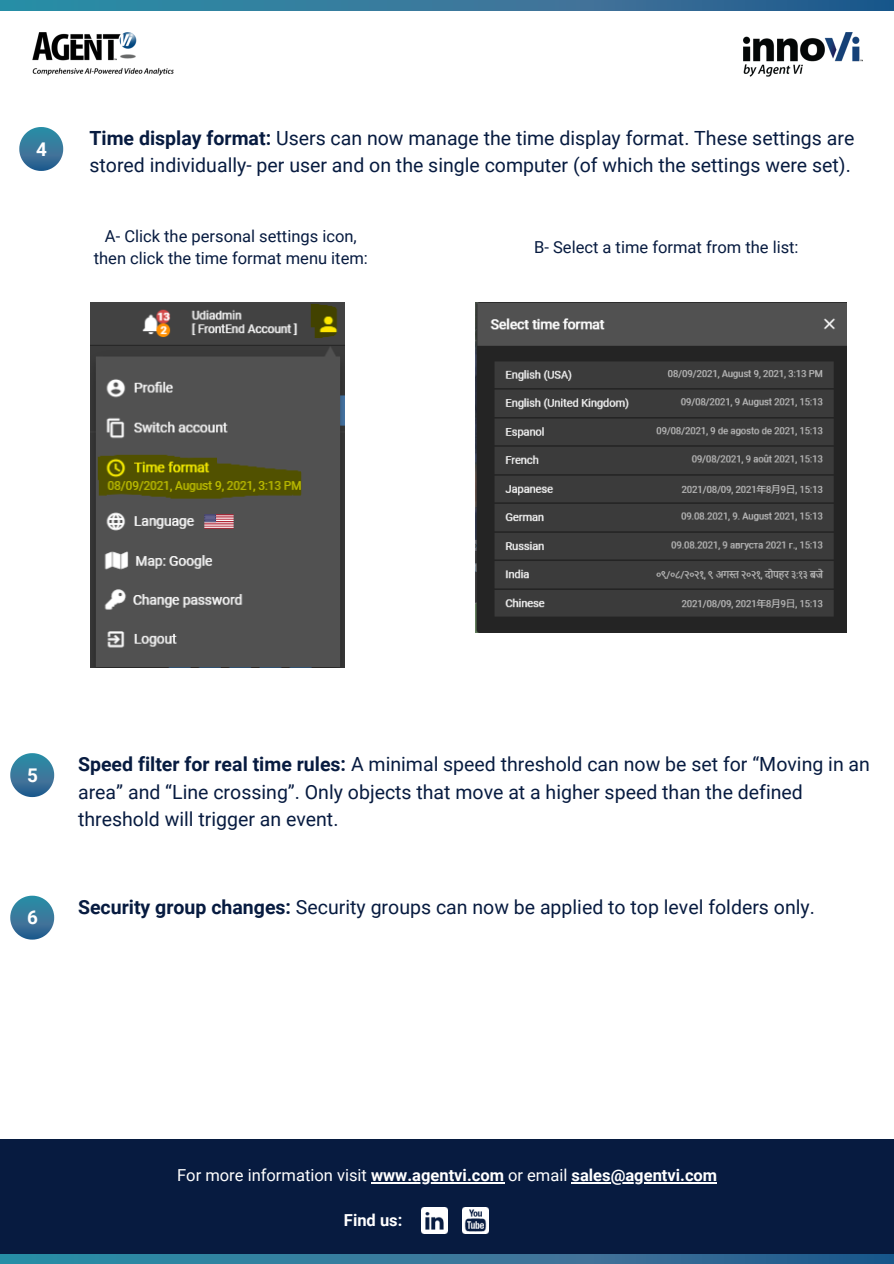
<style>
.page{position:relative;width:894px;height:1264px;background:#fff}
.page>*{position:absolute;margin:0;border:0;box-sizing:border-box;transform-origin:0 0}
.t1{font:19.5px/27px "Roboto";color:#071b40}
.t2{font:700 18.9px "Roboto";color:#fff}
.t3{font:16.5px/22.5px "Roboto";color:#071b40;text-align:center}
.t4{font:700 16.5px "Roboto";color:#fff}
.s1{font-weight:700}
.s2{font-weight:400}
</style>
<div class="page">
<img style="left:32px;top:33px;width:141px;height:43px">
<img style="left:743px;top:33px;width:119px;height:44px">
<svg style="left:0;top:0;width:893px;height:10px;background:#31769a"></svg>
<svg style="left:0;top:1253px;width:893px;height:10px;background:#2d6d91"></svg>
<div style="left:0;top:1138px;width:893px;height:115px;background:#071b40"></div>
<img style="left:421px;top:1207px;width:26px;height:26px">
<img style="left:463px;top:1207px;width:25px;height:26px">
<svg style="left:19px;top:127px;width:44px;height:44px"></svg>
<svg style="left:10px;top:753px;width:44px;height:44px"></svg>
<svg style="left:10px;top:895px;width:44px;height:44px"></svg>
<img style="left:90px;top:302px;width:254px;height:365px">
<img style="left:475px;top:302px;width:371px;height:330px">
<hr style="left:371px;top:1181px;width:133px;height:2px;background:#fff">
<hr style="left:571px;top:1181px;width:146px;height:2px;background:#fff">
<p class="t2" style="left:36px;top:138px;width:12px">4</p>
<p class="t1" style="left:89px;top:125px;width:766px"><span class="s1">Time display format:</span> Users can now manage the time display format. These settings are stored individually- per user and on the single computer (of which the settings were set).</p>
<p class="t3" style="left:94px;top:225px;width:275px">A- Click the personal settings icon, then click the time format menu item:</p>
<p class="t3" style="left:534px;top:236px;width:266px">B- Select a time format from the list:</p>
<p class="t2" style="left:27px;top:764px;width:12px">5</p>
<p class="t2" style="left:27px;top:907px;width:12px">6</p>
<p class="t1" style="left:78px;top:751px;width:793px"><span class="s1">Speed filter for real time rules:</span> A minimal speed threshold can now be set for “Moving in an area” and “Line crossing”. Only objects that move at a higher speed than the defined threshold will trigger an event.</p>
<p class="t1" style="left:78px;top:893px;width:738px"><span class="s1">Security group changes:</span> Security groups can now be applied to top level folders only.</p>
<p class="t4" style="left:177px;top:1165px;width:541px"><span class="s2">For more information visit</span> www.agentvi.com <span class="s2">or email</span> sales@agentvi.com</p>
<p class="t4" style="left:344px;top:1210px;width:60px">Find us:</p>
</div>
